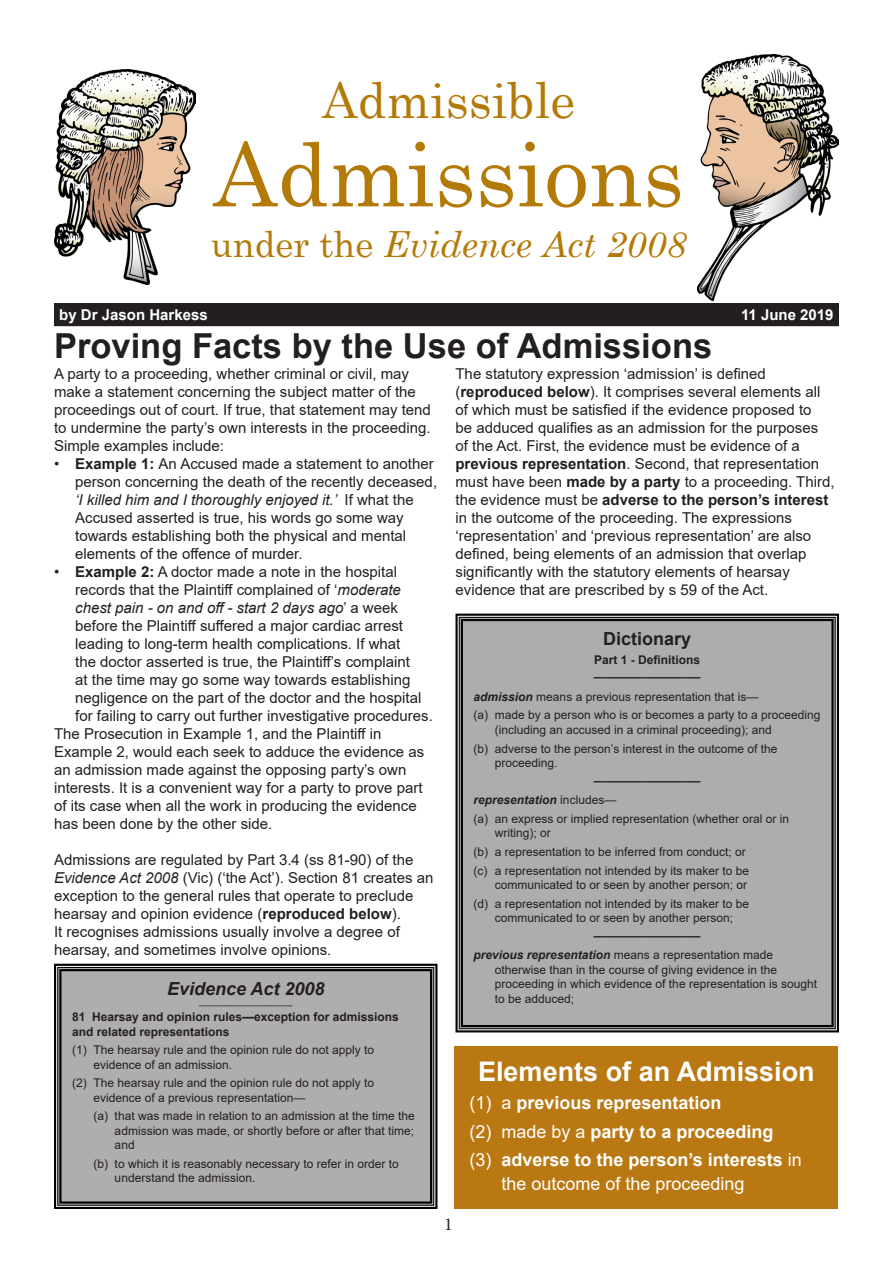
<style>
.page{position:relative;width:893px;height:1263px;background:#fff}
.page>*{position:absolute;margin:0;border:0;box-sizing:border-box;transform-origin:0 0}
.t1{font:88.5px "Century Schoolbook";color:#b37a08}
.t2{font:49.5px "Century Schoolbook";color:#b37a08}
.t3{font:italic 36px "Century Schoolbook";color:#b37a08}
.t4{font:700 34.5px "Arial";color:#231f20}
.t5{font:700 27px "Arial";color:#fff}
.t6{font:18px/24px "Arial";color:#fff}
.t7{font:700 18px "Arial";color:#fff}
.t8{font:italic 700 18px "Arial";color:#231f20}
.t9{font:700 18px "Arial";color:#231f20}
.t10{font:18px "Minion Pro";color:#231f20}
.t11{font:15px/18px "Arial";color:#231f20}
.t12{font:700 15px "Arial";color:#fff}
.t13{font:12px/14.4px "Arial";color:#231f20}
.t14{font:700 12px/14.4px "Arial";color:#231f20}
.t15{font:italic 700 12px "Arial";color:#231f20}
.t16{font:700 6px "Arial";color:#231f20}
.s1{font-style:normal}
.s2{font-weight:700}
.s3{font-style:italic}
.s4{font-weight:700;font-style:italic}
.s5{font-weight:400;font-style:normal}
.s6{font-weight:400}
</style>
<div class="page">
<img style="left:54px;top:69px;width:142px;height:216px">
<img style="left:698px;top:54px;width:141px;height:246px">
<div style="left:55px;top:304px;width:783px;height:21px;background:#231f20"></div>
<div style="left:54px;top:303px;width:785px;height:23px;border:2px solid #231f20"></div>
<div style="left:54px;top:963px;width:384px;height:246px;background:#afadad"></div>
<div style="left:57px;top:967px;width:377px;height:239px;border:1px solid #000"></div>
<div style="left:59px;top:969px;width:373px;height:234px;border:2px solid #000"></div>
<div style="left:455px;top:613px;width:384px;height:420px;background:#aeadad"></div>
<div style="left:459px;top:617px;width:377px;height:412px;border:1px solid #040503"></div>
<div style="left:461px;top:619px;width:373px;height:408px;border:2px solid #040503"></div>
<div style="left:455px;top:1046px;width:383px;height:163px;background:#b97812"></div>
<p class="t2" style="left:322px;top:58px;width:255px">Admissible</p>
<p class="t1" style="left:213px;top:100px;width:472px">Admissions</p>
<p class="t3" style="left:211px;top:217px;width:477px"><span class="s1">under the</span> Evidence Act 2008</p>
<p class="t12" style="left:59px;top:304px;width:150px">by Dr Jason Harkess</p>
<p class="t12" style="left:741px;top:304px;width:94px">11 June 2019</p>
<p class="t4" style="left:54px;top:321px;width:660px">Proving Facts by the Use of Admissions</p>
<p class="t11" style="left:54px;top:364px;width:378px">A party to a proceeding, whether criminal or civil, may make a statement concerning the subject matter of the proceedings out of court. If true, that statement may tend to undermine the party’s own interests in the proceeding.<br>Simple examples include:</p>
<p class="t11" style="left:75px;top:454px;width:363px;text-indent:-21px">• <span class="s2">Example 1:</span> An Accused made a statement to another person concerning the death of the recently deceased, <span class="s3">‘I killed him and I thoroughly enjoyed it.’</span> If what the Accused asserted is true, his words go some way towards establishing both the physical and mental elements of the offence of murder.</p>
<p class="t11" style="left:75px;top:562px;width:359px;text-indent:-21px">• <span class="s2">Example 2:</span> A doctor made a note in the hospital records that the Plaintiff complained of ‘<span class="s3">moderate chest pain - on and off - start 2 days ago</span>’ a week before the Plaintiff suffered a major cardiac arrest leading to long-term health complications. If what<br>the doctor asserted is true, the Plaintiff’s complaint<br>at the time may go some way towards establishing negligence on the part of the doctor and the hospital for failing to carry out further investigative procedures.</p>
<p class="t11" style="left:54px;top:724px;width:372px">The Prosecution in Example 1, and the Plaintiff in Example 2, would each seek to adduce the evidence as an admission made against the opposing party’s own interests. It is a convenient way for a party to prove part of its case when all the work in producing the evidence has been done by the other side.</p>
<p class="t11" style="left:54px;top:850px;width:381px">Admissions are regulated by Part 3.4 (ss 81-90) of the <span class="s3">Evidence Act 2008</span> (Vic) (‘the Act’). Section 81 creates an exception to the general rules that operate to preclude hearsay and opinion evidence (<span class="s2">reproduced below</span>).<br>It recognises admissions usually involve a degree of hearsay, and sometimes involve opinions.</p>
<p class="t8" style="left:167px;top:977px;width:159px">Evidence Act 2008</p>
<p class="t16" style="left:199px;top:998px;width:95px">____________________________</p>
<p class="t14" style="left:72px;top:1010px;width:328px">81 Hearsay and opinion rules—exception for admissions and related representations</p>
<p class="t13" style="left:93px;top:1043px;width:282px;text-indent:-21px">(1) The hearsay rule and the opinion rule do not apply to evidence of an admission.</p>
<p class="t13" style="left:93px;top:1076px;width:282px;text-indent:-21px">(2) The hearsay rule and the opinion rule do not apply to evidence of a previous representation—</p>
<p class="t13" style="left:115px;top:1109px;width:302px;text-align:justify;text-indent:-21px">(a) that was made in relation to an admission at the time the admission was made, or shortly before or after that time; and</p>
<p class="t13" style="left:115px;top:1156px;width:286px;text-indent:-21px">(b) to which it is reasonably necessary to refer in order to understand the admission.</p>
<p class="t10" style="left:444px;top:1212px;width:10px">1</p>
<p class="t11" style="left:455px;top:364px;width:381px">The statutory expression ‘admission’ is defined (<span class="s2">reproduced below</span>). It comprises several elements all of which must be satisfied if the evidence proposed to<br>be adduced qualifies as an admission for the purposes<br>of the Act. First, the evidence must be evidence of a <span class="s2">previous representation</span>. Second, that representation must have been <span class="s2">made by a party</span> to a proceeding. Third, the evidence must be <span class="s2">adverse to the person’s interest </span>in the outcome of the proceeding. The expressions ‘representation’ and ‘previous representation’ are also defined, being elements of an admission that overlap significantly with the statutory elements of hearsay evidence that are prescribed by s 59 of the Act.</p>
<p class="t9" style="left:603px;top:626px;width:90px">Dictionary</p>
<p class="t14" style="left:594px;top:652px;width:108px">Part 1 - Definitions</p>
<p class="t14" style="left:594px;top:665px;width:108px">________________</p>
<p class="t13" style="left:474px;top:689px;width:286px"><span class="s4">admission</span> means a previous representation that is—</p>
<p class="t13" style="left:495px;top:708px;width:327px;text-indent:-21px">(a) made by a person who is or becomes a party to a proceeding (including an accused in a criminal proceeding); and</p>
<p class="t13" style="left:495px;top:741px;width:284px;text-indent:-21px">(b) adverse to the person’s interest in the outcome of the proceeding.</p>
<p class="t14" style="left:594px;top:768px;width:108px">________________</p>
<p class="t15" style="left:474px;top:792px;width:144px">representation <span class="s5">includes—</span></p>
<p class="t13" style="left:495px;top:811px;width:296px;text-indent:-21px">(a) an express or implied representation (whether oral or in writing); or</p>
<p class="t13" style="left:474px;top:844px;width:274px">(b) a representation to be inferred from conduct; or</p>
<p class="t13" style="left:474px;top:863px;width:277px;text-align:right">(c) a representation not intended by its maker to be communicated to or seen by another person; or</p>
<p class="t13" style="left:474px;top:896px;width:277px;text-align:center">(d) a representation not intended by its maker to be communicated to or seen by another person;</p>
<p class="t14" style="left:594px;top:923px;width:108px">________________</p>
<p class="t13" style="left:495px;top:948px;width:324px;text-indent:-21px"><span class="s4">previous representation</span> means a representation made otherwise than in the course of giving evidence in the proceeding in which evidence of the representation is sought to be adduced;</p>
<p class="t5" style="left:478px;top:1053px;width:338px">Elements of an Admission</p>
<p class="t7" style="left:470px;top:1090px;width:253px"><span class="s6">(1) a</span> previous representation</p>
<p class="t7" style="left:470px;top:1119px;width:305px"><span class="s6">(2) made by a</span> party to a proceeding</p>
<p class="t6" style="left:501px;top:1147px;width:302px;text-indent:-32px">(3) <span class="s2">adverse to the person’s interests</span> in the outcome of the proceeding</p>
</div>
